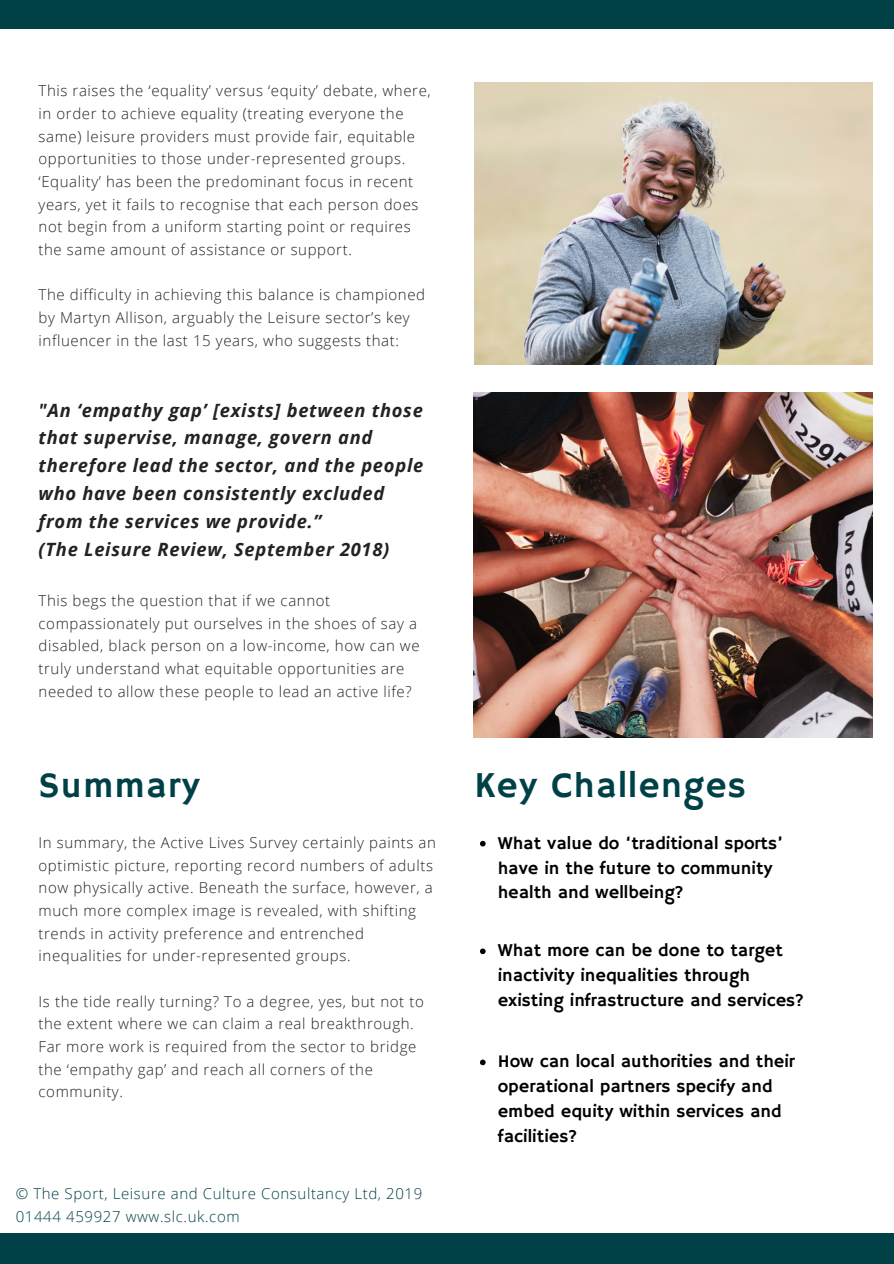
<style>
.page{position:relative;width:894px;height:1264px;background:#fff}
.page>*{position:absolute;margin:0;border:0;box-sizing:border-box;transform-origin:0 0}
.t1{font:36.3px "Hammersmith One";letter-spacing:.03em;color:#004047}
.t2{font:italic 700 18.3px/27.9px "Open Sans";letter-spacing:.04em;color:#222}
.t3{font:18px/24.8px "Hammersmith One";color:#000}
.t4{font:300 15px/22.6px "Open Sans";letter-spacing:.04em;color:#222}
.t5{font:300 15px/22.6px "Open Sans";letter-spacing:.04em;color:#004047}
</style>
<div class="page">
<div style="left:0;top:1232px;width:893px;height:31px;background:#004047"></div>
<img style="left:473px;top:392px;width:399px;height:345px">
<svg style="left:480px;top:840px;width:5px;height:6px"></svg>
<svg style="left:480px;top:948px;width:5px;height:6px"></svg>
<svg style="left:480px;top:1059px;width:5px;height:6px"></svg>
<div style="left:0;top:0;width:893px;height:29px;background:#004047"></div>
<img style="left:474px;top:82px;width:397px;height:283px">
<p class="t4" style="left:39px;top:79px;width:393px">This raises the ‘equality’ versus ‘equity’ debate, where, in order to achieve equality (treating everyone the same) leisure providers must provide fair, equitable opportunities to those under-represented groups. ‘Equality’ has been the predominant focus in recent years, yet it fails to recognise that each person does not begin from a uniform starting point or requires the same amount of assistance or support.</p>
<p class="t4" style="left:39px;top:283px;width:388px">The difficulty in achieving this balance is championed by Martyn Allison, arguably the Leisure sector’s key influencer in the last 15 years, who suggests that:</p>
<p class="t2" style="left:39px;top:395px;width:386px">"An ‘empathy gap’ [exists] between those that supervise, manage, govern and therefore lead the sector, and the people who have been consistently excluded from the services we provide.”<br>(The Leisure Review, September 2018)</p>
<p class="t4" style="left:39px;top:589px;width:382px">This begs the question that if we cannot compassionately put ourselves in the shoes of say a disabled, black person on a low-income, how can we truly understand what equitable opportunities are needed to allow these people to lead an active life?</p>
<h1 class="t1" style="left:39px;top:764px;width:162px">Summary</h1>
<p class="t4" style="left:39px;top:830px;width:399px">In summary, the Active Lives Survey certainly paints an optimistic picture, reporting record numbers of adults now physically active. Beneath the surface, however, a much more complex image is revealed, with shifting trends in activity preference and entrenched inequalities for under-represented groups.</p>
<p class="t4" style="left:39px;top:989px;width:386px">Is the tide really turning? To a degree, yes, but not to the extent where we can claim a real breakthrough.<br>Far more work is required from the sector to bridge the ‘empathy gap’ and reach all corners of the community.</p>
<p class="t5" style="left:16px;top:1182px;width:408px">© The Sport, Leisure and Culture Consultancy Ltd, 2019<br>01444 459927 www.slc.uk.com</p>
<h1 class="t1" style="left:474px;top:764px;width:273px">Key Challenges</h1>
<p class="t3" style="left:497px;top:831px;width:287px">What value do ‘traditional sports’ have in the future to community health and wellbeing?</p>
<p class="t3" style="left:497px;top:939px;width:308px">What more can be done to target inactivity inequalities through existing infrastructure and services?</p>
<p class="t3" style="left:497px;top:1050px;width:298px">How can local authorities and their operational partners specify and embed equity within services and facilities?</p>
</div>
